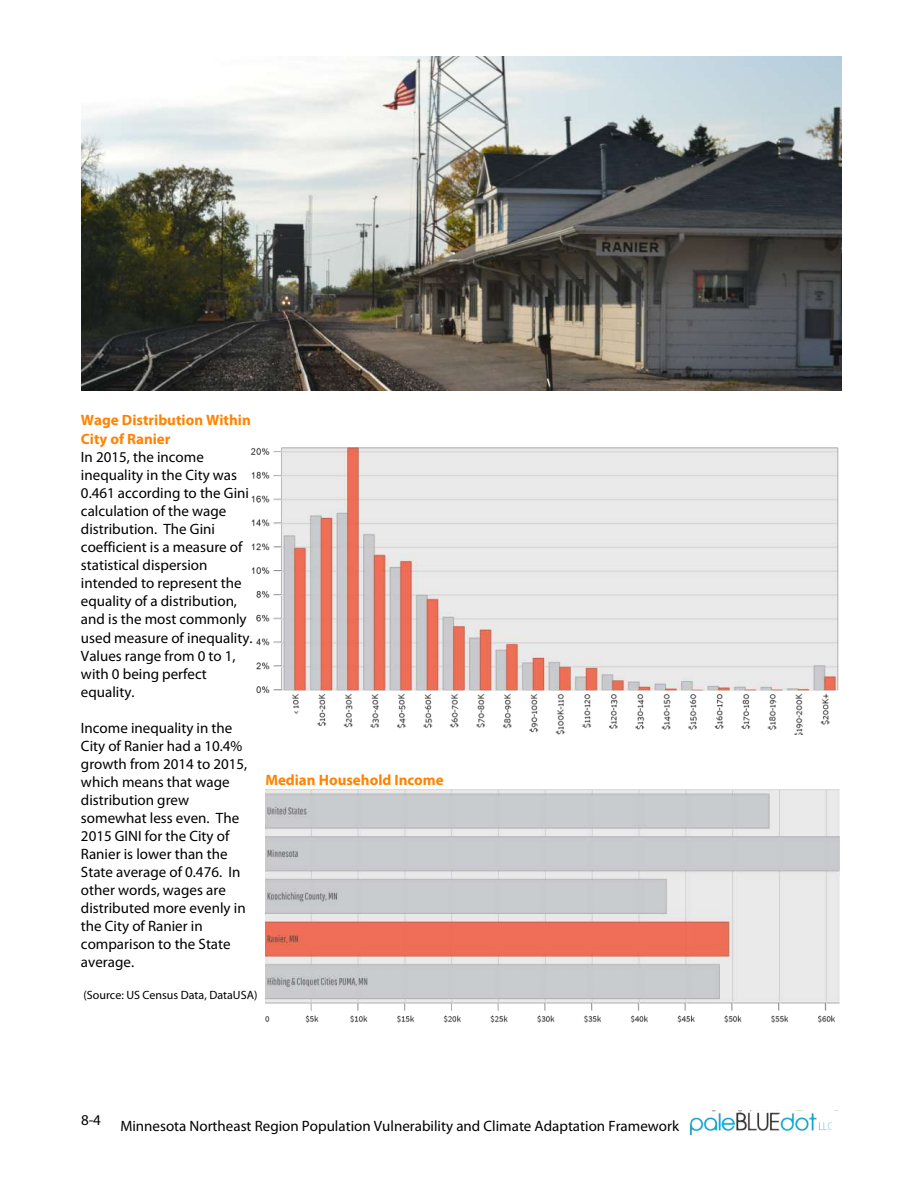
<style>
.page{position:relative;width:918px;height:1188px;background:#fff}
.page>*{position:absolute;margin:0;border:0;box-sizing:border-box;transform-origin:0 0}
.t1{font:15px/18px "Myriad Pro";color:#000}
.t2{font:700 15px/18.6px "Myriad Pro";color:#ff8300}
.t3{font:12px "Myriad Pro";color:#000}
</style>
<div class="page">
<img style="left:265px;top:789px;width:575px;height:234px">
<img style="left:690px;top:1111px;width:142px;height:25px">
<img style="left:250px;top:447px;width:589px;height:287px">
<img style="left:81px;top:57px;width:761px;height:334px">
<p class="t2" style="left:81px;top:412px;width:171px">Wage Distribution Within<br>City of Ranier</p>
<p class="t1" style="left:81px;top:449px;width:173px">In 2015, the income inequality in the City was<br>0.461 according to the Gini calculation of the wage distribution. The Gini coefficient is a measure of statistical dispersion intended to represent the equality of a distribution, and is the most commonly used measure of inequality.<br>Values range from 0 to 1, with 0 being perfect equality.</p>
<p class="t1" style="left:81px;top:720px;width:168px">Income inequality in the<br>City of Ranier had a 10.4% growth from 2014 to 2015, which means that wage distribution grew somewhat less even. The<br>2015 GINI for the City of<br>Ranier is lower than the<br>State average of 0.476. In other words, wages are distributed more evenly in the City of Ranier in comparison to the State average.</p>
<p class="t3" style="left:84px;top:990px;width:175px">(Source: US Census Data, DataUSA)</p>
<p class="t2" style="left:265px;top:772px;width:180px">Median Household Income</p>
<p class="t1" style="left:81px;top:1112px;width:21px">8-4</p>
<p class="t1" style="left:120px;top:1118px;width:560px">Minnesota Northeast Region Population Vulnerability and Climate Adaptation Framework</p>
</div>
